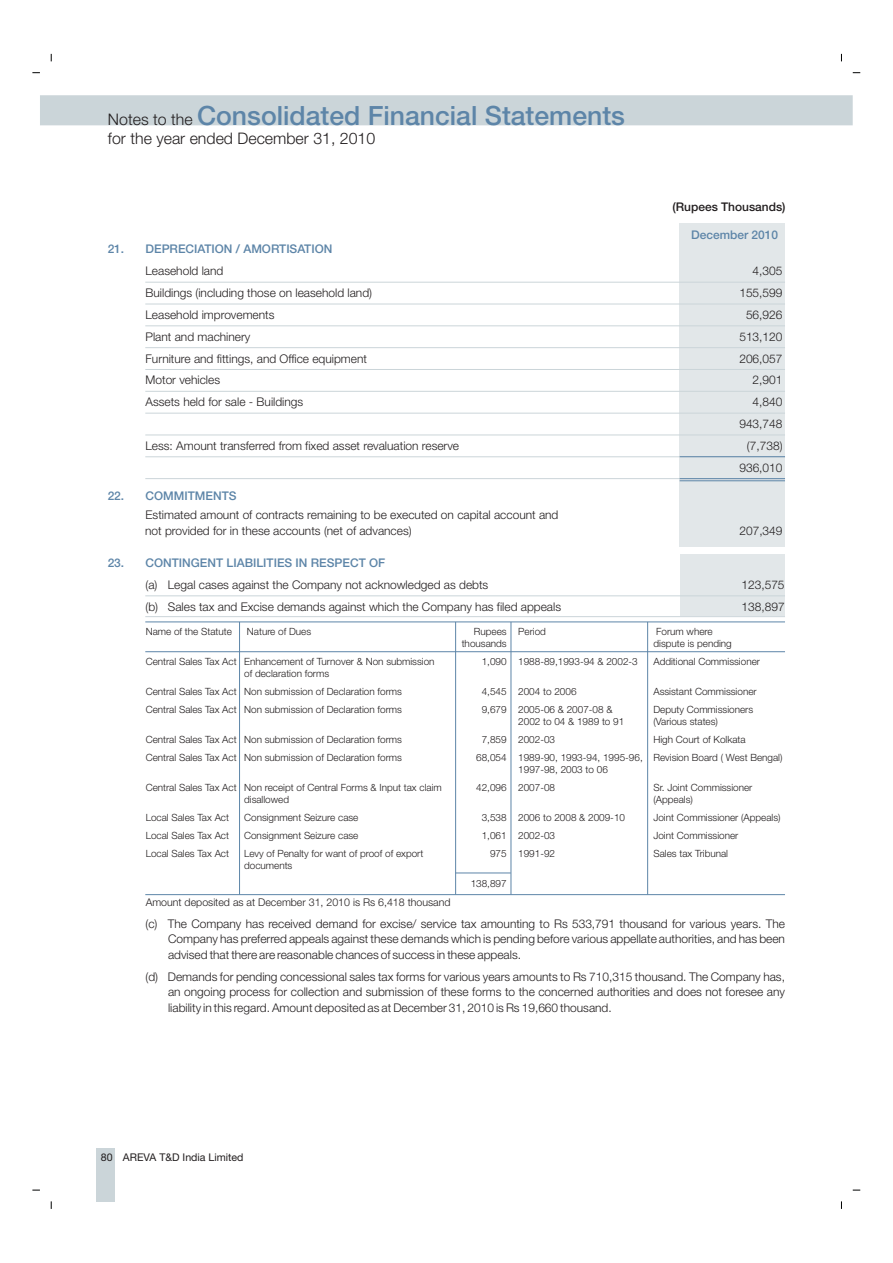
<style>
.page{position:relative;width:893px;height:1263px;background:#fff}
.page>*{position:absolute;margin:0;border:0;box-sizing:border-box;transform-origin:0 0}
.t1{font:500 26.55px "Helvetica Neue";color:#5d85a8}
.t2{font:300 15.9px/19.5px "Helvetica Neue";color:#221e1f}
.t3{font:300 12px/15.5px "Helvetica Neue";color:#221e1f;text-align:right}
.t4{font:500 12px "Helvetica Neue";color:#5d85a8}
.t5{font:500 12px "Helvetica Neue";color:#221e1f}
.t6{font:300 10.65px "Helvetica Neue";color:#221e1f}
.t7{font:10.65px "Helvetica Neue";color:#221e1f}
.t8{font:300 9.9px/18.1px "Helvetica Neue";color:#221e1f}
</style>
<div class="page">
<div style="left:40px;top:95px;width:813px;height:30px;background:#cbd5d9"></div>
<div style="left:96px;top:1148px;width:19px;height:53px;background:#cbd5d9"></div>
<div style="left:680px;top:224px;width:105px;height:323px;background:#e2e7e9"></div>
<hr style="left:145px;top:282px;width:640px;height:1px;background:#cbd5d9">
<hr style="left:145px;top:304px;width:640px;height:1px;background:#cbd5d9">
<hr style="left:145px;top:326px;width:640px;height:1px;background:#cbd5d9">
<hr style="left:145px;top:347px;width:640px;height:1px;background:#cbd5d9">
<hr style="left:145px;top:369px;width:640px;height:1px;background:#cbd5d9">
<hr style="left:145px;top:391px;width:640px;height:1px;background:#cbd5d9">
<hr style="left:145px;top:478px;width:640px;height:1px;background:#cbd5d9">
<hr style="left:145px;top:456px;width:640px;height:1px;background:#cbd5d9">
<hr style="left:145px;top:435px;width:640px;height:1px;background:#cbd5d9">
<hr style="left:145px;top:413px;width:640px;height:1px;background:#cbd5d9">
<hr style="left:680px;top:456px;width:105px;height:1px;background:#5d85a8">
<hr style="left:680px;top:478px;width:105px;height:1px;background:#5d85a8">
<hr style="left:680px;top:480px;width:105px;height:1px;background:#5d85a8">
<div style="left:681px;top:554px;width:104px;height:62px;background:#e2e7e9"></div>
<hr style="left:145px;top:596px;width:640px;height:1px;background:#cbd5d9">
<hr style="left:145px;top:616px;width:640px;height:1px;background:#cbd5d9">
<hr style="left:455px;top:873px;width:56px;height:1px;background:#5d85a8">
<hr style="left:239px;top:622px;width:1px;height:273px;background:#5d85a8">
<hr style="left:455px;top:622px;width:1px;height:273px;background:#5d85a8">
<hr style="left:511px;top:622px;width:1px;height:273px;background:#5d85a8">
<hr style="left:647px;top:622px;width:1px;height:273px;background:#5d85a8">
<hr style="left:145px;top:651px;width:640px;height:1px;background:#5d85a8">
<hr style="left:145px;top:894px;width:640px;height:1px;background:#5d85a8">
<hr style="left:145px;top:622px;width:640px;height:1px;background:#5d85a8">
<h1 class="t1" style="left:197px;top:106px;width:429px">Consolidated Financial Statements</h1>
<h2 class="t2" style="left:108px;top:111px;width:269px">Notes to the<br>for the year ended December 31, 2010</h2>
<p class="t4" style="left:108px;top:245px;width:226px">21. DEPRECIATION / AMORTISATION</p>
<p class="t5" style="left:672px;top:203px;width:115px">(Rupees Thousands)</p>
<p class="t4" style="left:691px;top:231px;width:88px">December 2010</p>
<p class="t3" style="left:146px;top:265px;width:79px">Leasehold land</p>
<p class="t3" style="left:753px;top:265px;width:31px">4,305</p>
<p class="t3" style="left:146px;top:286px;width:228px">Buildings (including those on leasehold land)</p>
<p class="t3" style="left:739px;top:286px;width:45px">155,599</p>
<p class="t3" style="left:146px;top:308px;width:130px">Leasehold improvements</p>
<p class="t3" style="left:746px;top:308px;width:38px">56,926</p>
<p class="t3" style="left:146px;top:330px;width:106px">Plant and machinery</p>
<p class="t3" style="left:739px;top:330px;width:45px">513,120</p>
<p class="t3" style="left:146px;top:352px;width:223px">Furniture and fittings, and Office equipment</p>
<p class="t3" style="left:739px;top:352px;width:45px">206,057</p>
<p class="t3" style="left:146px;top:374px;width:76px">Motor vehicles</p>
<p class="t3" style="left:753px;top:374px;width:31px">2,901</p>
<p class="t3" style="left:146px;top:395px;width:159px">Assets held for sale - Buildings</p>
<p class="t3" style="left:739px;top:392px;width:45px;line-height:21.8px">4,840<br>943,748</p>
<p class="t3" style="left:146px;top:439px;width:315px">Less: Amount transferred from fixed asset revaluation reserve</p>
<p class="t3" style="left:739px;top:436px;width:45px;line-height:21.8px">(7,738)<br>936,010</p>
<p class="t3" style="left:145px;top:509px;width:415px;text-align:left">Estimated amount of contracts remaining to be executed on capital account and not provided for in these accounts (net of advances)</p>
<p class="t4" style="left:108px;top:491px;width:130px">22. COMMITMENTS</p>
<p class="t3" style="left:739px;top:524px;width:45px">207,349</p>
<p class="t4" style="left:108px;top:558px;width:279px">23. CONTINGENT LIABILITIES IN RESPECT OF</p>
<p class="t3" style="left:146px;top:578px;width:344px">(a) Legal cases against the Company not acknowledged as debts</p>
<p class="t3" style="left:741px;top:578px;width:45px">123,575</p>
<p class="t3" style="left:146px;top:600px;width:417px">(b) Sales tax and Excise demands against which the Company has filed appeals</p>
<p class="t3" style="left:741px;top:600px;width:45px">138,897</p>
<p class="t8" style="left:146px;top:623px;width:88px">Name of the Statute</p>
<p class="t8" style="left:247px;top:623px;width:66px">Nature of Dues</p>
<p class="t8" style="left:474px;top:623px;width:74px">Rupees Period</p>
<p class="t8" style="left:656px;top:623px;width:58px">Forum where</p>
<p class="t8" style="left:462px;top:635px;width:46px">thousands</p>
<p class="t8" style="left:653px;top:635px;width:80px">dispute is pending</p>
<p class="t8" style="left:146px;top:653px;width:290px">Central Sales Tax Act Enhancement of Turnover &amp; Non submission</p>
<p class="t8" style="left:482px;top:653px;width:157px">1,090 1988-89,1993-94 &amp; 2002-3</p>
<p class="t8" style="left:653px;top:653px;width:108px">Additional Commissioner</p>
<p class="t8" style="left:146px;top:665px;width:258px;text-indent:98px">of declaration forms<br>Central Sales Tax Act Non submission of Declaration forms</p>
<p class="t8" style="left:482px;top:683px;width:96px">4,545 2004 to 2006</p>
<p class="t8" style="left:653px;top:683px;width:105px">Assistant Commissioner</p>
<p class="t8" style="left:146px;top:701px;width:258px">Central Sales Tax Act Non submission of Declaration forms</p>
<p class="t8" style="left:482px;top:701px;width:132px">9,679 2005-06 &amp; 2007-08 &amp;</p>
<p class="t8" style="left:653px;top:701px;width:101px">Deputy Commissioners</p>
<p class="t8" style="left:518px;top:713px;width:108px">2002 to 04 &amp; 1989 to 91</p>
<p class="t8" style="left:653px;top:713px;width:66px">(Various states)</p>
<p class="t8" style="left:146px;top:731px;width:258px">Central Sales Tax Act Non submission of Declaration forms</p>
<p class="t8" style="left:482px;top:731px;width:75px">7,859 2002-03</p>
<p class="t8" style="left:653px;top:731px;width:94px">High Court of Kolkata</p>
<p class="t8" style="left:146px;top:750px;width:258px">Central Sales Tax Act Non submission of Declaration forms</p>
<p class="t8" style="left:518px;top:753px;width:266px;line-height:11.7px;text-indent:-42px">68,054 1989-90, 1993-94, 1995-96, Revision Board ( West Bengal)<br>1997-98, 2003 to 06</p>
<p class="t8" style="left:146px;top:779px;width:298px">Central Sales Tax Act Non receipt of Central Forms &amp; Input tax claim</p>
<p class="t8" style="left:476px;top:779px;width:80px">42,096 2007-08</p>
<p class="t8" style="left:653px;top:779px;width:101px">Sr. Joint Commissioner</p>
<p class="t8" style="left:244px;top:791px;width:46px">disallowed</p>
<p class="t8" style="left:653px;top:791px;width:41px">(Appeals)</p>
<p class="t8" style="left:146px;top:809px;width:85px">Local Sales Tax Act</p>
<p class="t8" style="left:244px;top:809px;width:116px">Consignment Seizure case</p>
<p class="t8" style="left:482px;top:809px;width:145px">3,538 2006 to 2008 &amp; 2009-10</p>
<p class="t8" style="left:653px;top:809px;width:129px">Joint Commissioner (Appeals)</p>
<p class="t8" style="left:146px;top:828px;width:85px">Local Sales Tax Act</p>
<p class="t8" style="left:244px;top:828px;width:116px">Consignment Seizure case</p>
<p class="t8" style="left:482px;top:828px;width:75px">1,061 2002-03</p>
<p class="t8" style="left:653px;top:828px;width:86px">Joint Commissioner</p>
<p class="t8" style="left:146px;top:846px;width:85px">Local Sales Tax Act</p>
<p class="t8" style="left:244px;top:846px;width:181px">Levy of Penalty for want of proof of export</p>
<p class="t8" style="left:490px;top:846px;width:67px">975 1991-92</p>
<p class="t8" style="left:653px;top:846px;width:76px">Sales tax Tribunal</p>
<p class="t8" style="left:244px;top:857px;width:50px">documents</p>
<p class="t8" style="left:471px;top:876px;width:37px">138,897</p>
<p class="t6" style="left:146px;top:899px;width:306px">Amount deposited as at December 31, 2010 is Rs 6,418 thousand</p>
<p class="t3" style="left:168px;top:917px;width:618px;text-align:justify;text-indent:-23px">(c) The Company has received demand for excise/ service tax amounting to Rs 533,791 thousand for various years. The Company has preferred appeals against these demands which is pending before various appellate authorities, and has been advised that there are reasonable chances of success in these appeals.</p>
<p class="t3" style="left:168px;top:970px;width:618px;text-align:justify;text-indent:-23px">(d) Demands for pending concessional sales tax forms for various years amounts to Rs 710,315 thousand. The Company has, an ongoing process for collection and submission of these forms to the concerned authorities and does not foresee any liability in this regard. Amount deposited as at December 31, 2010 is Rs 19,660 thousand.</p>
<p class="t7" style="left:101px;top:1153px;width:144px">80 AREVA T&amp;D India Limited</p>
</div>
